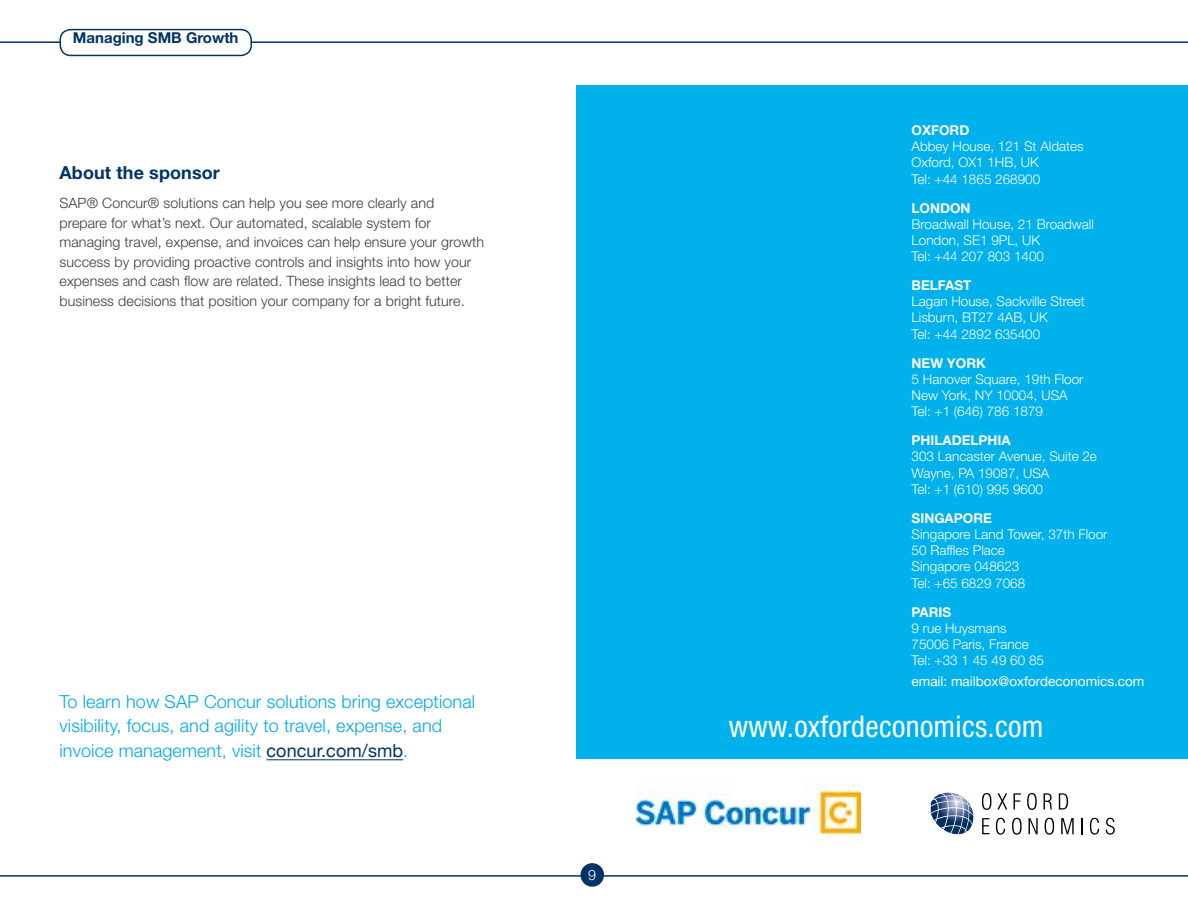
<style>
.page{position:relative;width:1188px;height:918px;background:#fff}
.page>*{position:absolute;margin:0;border:0;box-sizing:border-box;transform-origin:0 0}
.t1{font:condensed 30px "Helvetica Neue LT Std";letter-spacing:.01em;color:#fff}
.t2{font:300 18px/24.3px "Helvetica Neue LT Std";letter-spacing:.005em;color:#00a8e7}
.t3{font:700 18px "Helvetica Neue LT Std";letter-spacing:.005em;color:#003466}
.t4{font:700 15px "Helvetica Neue LT Std";color:#003466}
.t5{font:300 14.25px/19.5px "Helvetica Neue LT Std";letter-spacing:.005em;color:#3c3c3b}
.t6{font:300 14.25px "Helvetica Neue LT Std";color:#fff}
.t7{font:300 13.5px/16.2px "Helvetica Neue LT Std";color:#fff}
.t8{font:700 13.5px "Helvetica Neue LT Std";color:#fff}
.t9{font:13.5px "Helvetica Neue";color:#fff}
.s1{font-family:"Helvetica Neue";font-weight:400;color:#003466}
</style>
<div class="page">
<hr style="left:266px;top:759px;width:137px;height:1px;background:#003466">
<svg style="left:982px;top:818px;width:8px;height:16px"></svg>
<svg style="left:996px;top:818px;width:9px;height:16px"></svg>
<svg style="left:1012px;top:818px;width:10px;height:16px"></svg>
<svg style="left:1029px;top:818px;width:9px;height:16px"></svg>
<svg style="left:1045px;top:818px;width:9px;height:16px"></svg>
<svg style="left:1061px;top:818px;width:13px;height:16px"></svg>
<svg style="left:1081px;top:818px;width:2px;height:16px"></svg>
<svg style="left:1090px;top:818px;width:9px;height:16px"></svg>
<svg style="left:1106px;top:818px;width:8px;height:16px"></svg>
<svg style="left:982px;top:793px;width:9px;height:17px"></svg>
<svg style="left:997px;top:793px;width:10px;height:17px"></svg>
<svg style="left:1014px;top:793px;width:7px;height:17px"></svg>
<svg style="left:1027px;top:793px;width:10px;height:17px"></svg>
<svg style="left:1044px;top:793px;width:8px;height:17px"></svg>
<svg style="left:1059px;top:793px;width:9px;height:17px"></svg>
<svg style="left:931px;top:793px;width:42px;height:26px"></svg>
<div style="left:576px;top:85px;width:612px;height:674px;background:#00b1eb"></div>
<img style="left:637px;top:781px;width:224px;height:61px">
<hr style="left:0;top:875px;width:1188px;height:2px;background:#003466">
<hr style="left:0;top:41px;width:1188px;height:2px;background:#003466">
<div style="left:60px;top:30px;width:191px;height:25px;background:#fff;border-radius:10px"></div>
<div style="left:60px;top:29px;width:192px;height:27px;border:2px solid #003466;border-radius:10px"></div>
<div style="left:580px;top:863px;width:24px;height:24px;background:#003466;border-radius:50%"></div>
<p class="t4" style="left:73px;top:28px;width:167px">Managing SMB Growth</p>
<h2 class="t3" style="left:60px;top:161px;width:162px">About the sponsor</h2>
<p class="t5" style="left:60px;top:193px;width:426px">SAP® Concur® solutions can help you see more clearly and prepare for what’s next. Our automated, scalable system for managing travel, expense, and invoices can help ensure your growth success by providing proactive controls and insights into how your expenses and cash flow are related. These insights lead to better business decisions that position your company for a bright future.</p>
<h2 class="t2" style="left:60px;top:689px;width:417px">To learn how SAP Concur solutions bring exceptional visibility, focus, and agility to travel, expense, and invoice management, visit <span class="s1">concur.com/smb</span>.</h2>
<p class="t6" style="left:588px;top:866px;width:9px">9</p>
<p class="t8" style="left:912px;top:122px;width:59px">OXFORD</p>
<p class="t7" style="left:912px;top:138px;width:174px">Abbey House, 121 St Aldates<br>Oxford, OX1 1HB, UK<br>Tel: +44 1865 268900</p>
<p class="t8" style="left:912px;top:199px;width:61px">LONDON</p>
<p class="t7" style="left:912px;top:216px;width:184px">Broadwall House, 21 Broadwall<br>London, SE1 9PL, UK<br>Tel: +44 207 803 1400</p>
<p class="t8" style="left:912px;top:277px;width:61px">BELFAST</p>
<p class="t7" style="left:912px;top:293px;width:175px">Lagan House, Sackville Street<br>Lisburn, BT27 4AB, UK<br>Tel: +44 2892 635400</p>
<p class="t8" style="left:912px;top:354px;width:76px">NEW YORK</p>
<p class="t7" style="left:912px;top:371px;width:173px">5 Hanover Square, 19th Floor<br>New York, NY 10004, USA<br>Tel: +1 (646) 786 1879</p>
<p class="t8" style="left:912px;top:432px;width:101px">PHILADELPHIA</p>
<p class="t7" style="left:912px;top:448px;width:187px">303 Lancaster Avenue, Suite 2e<br>Wayne, PA 19087, USA<br>Tel: +1 (610) 995 9600</p>
<p class="t8" style="left:912px;top:510px;width:82px">SINGAPORE</p>
<p class="t7" style="left:912px;top:526px;width:197px">Singapore Land Tower, 37th Floor<br>50 Raffles Place<br>Singapore 048623<br>Tel: +65 6829 7068</p>
<p class="t8" style="left:912px;top:603px;width:41px">PARIS</p>
<p class="t7" style="left:912px;top:620px;width:134px">9 rue Huysmans<br>75006 Paris, France<br>Tel: +33 1 45 49 60 85</p>
<p class="t9" style="left:912px;top:671px;width:234px">email: mailbox@oxfordeconomics.com</p>
<h1 class="t1" style="left:729px;top:709px;width:316px">www.oxfordeconomics.com</h1>
</div>
